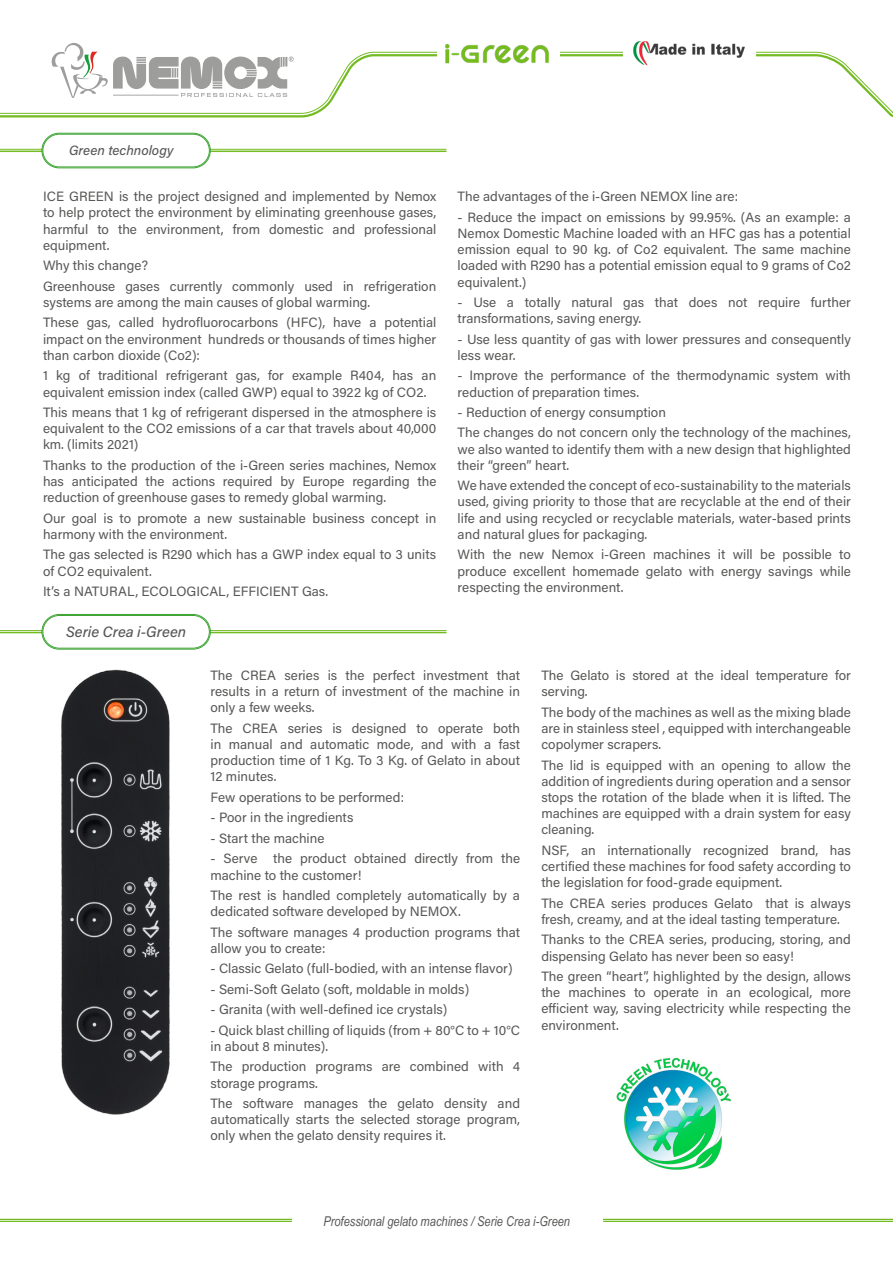
<style>
.page{position:relative;width:893px;height:1263px;background:#fff}
.page>*{position:absolute;margin:0;border:0;box-sizing:border-box;transform-origin:0 0}
.t1{font:15px "Acumin Variable Concept";letter-spacing:.005em;color:#575756}
.t2{font:13.5px/16.2px "Acumin Variable Concept";color:#575756}
.t3{font:italic 13.5px "Arial Narrow";color:#575756}
</style>
<div class="page">
<hr style="left:0;top:1219px;width:893px;height:1px;background:#74bb23">
<hr style="left:0;top:1221px;width:893px;height:1px;background:#74bb23">
<svg style="left:0;top:53px;width:893px;height:65px"></svg>
<div style="left:623px;top:27px;width:133px;height:52px;background:#fff"></div>
<svg style="left:49px;top:43px;width:245px;height:55px"></svg>
<img style="left:633px;top:41px;width:112px;height:25px">
<div style="left:437px;top:35px;width:123px;height:35px;background:#fff"></div>
<img style="left:445px;top:44px;width:104px;height:20px">
<div style="left:292px;top:1207px;width:311px;height:29px;background:#fff;border-radius:14px"></div>
<img style="left:61px;top:670px;width:109px;height:445px">
<hr style="left:0;top:630px;width:446px;height:1px;background:#74bb23">
<hr style="left:0;top:632px;width:446px;height:1px;background:#74bb23">
<hr style="left:0;top:149px;width:446px;height:1px;background:#74bb23">
<hr style="left:0;top:151px;width:446px;height:1px;background:#74bb23">
<div style="left:43px;top:615px;width:167px;height:33px;background:#fff;border-radius:17px"></div>
<div style="left:42px;top:614px;width:168px;height:35px;border:1px solid #3fa535;border-radius:17px"></div>
<div style="left:43px;top:615px;width:167px;height:33px;border:1px solid #3fa535;border-radius:16px"></div>
<img style="left:616px;top:1057px;width:116px;height:113px">
<div style="left:43px;top:134px;width:167px;height:33px;background:#fff;border-radius:17px"></div>
<div style="left:42px;top:133px;width:168px;height:35px;border:1px solid #3fa535;border-radius:17px"></div>
<div style="left:43px;top:134px;width:167px;height:33px;border:1px solid #3fa535;border-radius:16px"></div>
<p class="t2" style="left:69px;top:142px;width:106px">Green technology</p>
<p class="t2" style="left:43px;top:188px;width:395px;text-align:justify">ICE GREEN is the project designed and implemented by Nemox to help protect the environment by eliminating greenhouse gases, harmful to the environment, from domestic and professional equipment.</p>
<p class="t2" style="left:43px;top:255px;width:395px;line-height:20.4px">Why this change?<br>Greenhouse gases currently commonly used in refrigeration</p>
<p class="t2" style="left:43px;top:292px;width:395px;line-height:20.4px">systems are among the main causes of global warming.<br>These gas, called hydrofluorocarbons (HFC), have a potential</p>
<p class="t2" style="left:43px;top:330px;width:395px">impact on the environment hundreds or thousands of times higher than carbon dioxide (Co2):</p>
<p class="t2" style="left:43px;top:367px;width:395px">1 kg of traditional refrigerant gas, for example R404, has an equivalent emission index (called GWP) equal to 3922 kg of CO2.</p>
<p class="t2" style="left:43px;top:404px;width:395px;text-align:justify">This means that 1 kg of refrigerant dispersed in the atmosphere is equivalent to the CO2 emissions of a car that travels about 40,000 km. (limits 2021)</p>
<p class="t2" style="left:43px;top:456px;width:395px;text-align:justify">Thanks to the production of the i-Green series machines, Nemox has anticipated the actions required by Europe regarding the reduction of greenhouse gases to remedy global warming.</p>
<p class="t2" style="left:43px;top:509px;width:395px">Our goal is to promote a new sustainable business concept in harmony with the environment.</p>
<p class="t2" style="left:43px;top:546px;width:395px">The gas selected is R290 which has a GWP index equal to 3 units of CO2 equivalent.</p>
<p class="t2" style="left:43px;top:583px;width:287px">It’s a NATURAL, ECOLOGICAL, EFFICIENT Gas.</p>
<p class="t1" style="left:66px;top:622px;width:122px">Serie Crea i-Green</p>
<p class="t2" style="left:458px;top:188px;width:282px">The advantages of the i-Green NEMOX line are:</p>
<p class="t2" style="left:458px;top:208px;width:395px;text-align:justify">- Reduce the impact on emissions by 99.95%. (As an example: a Nemox Domestic Machine loaded with an HFC gas has a potential emission equal to 90 kg. of Co2 equivalent. The same machine loaded with R290 has a potential emission equal to 9 grams of Co2 equivalent.)</p>
<p class="t2" style="left:458px;top:294px;width:395px">- Use a totally natural gas that does not require further transformations, saving energy.</p>
<p class="t2" style="left:458px;top:330px;width:395px">- Use less quantity of gas with lower pressures and consequently less wear.</p>
<p class="t2" style="left:458px;top:367px;width:395px">- Improve the performance of the thermodynamic system with reduction of preparation times.</p>
<p class="t2" style="left:458px;top:402px;width:395px;line-height:20.4px">- Reduction of energy consumption<br>The changes do not concern only the technology of the machines,</p>
<p class="t2" style="left:458px;top:440px;width:395px">we also wanted to identify them with a new design that highlighted their “green” heart.</p>
<p class="t2" style="left:458px;top:477px;width:395px;text-align:justify">We have extended the concept of eco-sustainability to the materials used, giving priority to those that are recyclable at the end of their life and using recycled or recyclable materials, water-based prints and natural glues for packaging.</p>
<p class="t2" style="left:458px;top:546px;width:395px;text-align:justify">With the new Nemox i-Green machines it will be possible to produce excellent homemade gelato with energy savings while respecting the environment.</p>
<p class="t2" style="left:210px;top:667px;width:311px;text-align:justify">The CREA series is the perfect investment that results in a return of investment of the machine in only a few weeks.</p>
<p class="t2" style="left:210px;top:719px;width:311px;text-align:justify">The CREA series is designed to operate both in manual and automatic mode, and with a fast production time of 1 Kg. To 3 Kg. of Gelato in about 12 minutes.</p>
<p class="t2" style="left:210px;top:789px;width:195px">Few operations to be performed:</p>
<p class="t2" style="left:210px;top:809px;width:144px">- Poor in the ingredients</p>
<p class="t2" style="left:210px;top:829px;width:116px">- Start the machine</p>
<p class="t2" style="left:210px;top:850px;width:311px">- Serve the product obtained directly from the machine to the customer!</p>
<p class="t2" style="left:210px;top:887px;width:311px">The rest is handled completely automatically by a dedicated software developed by NEMOX.</p>
<p class="t2" style="left:210px;top:923px;width:311px">The software manages 4 production programs that allow you to create:</p>
<p class="t2" style="left:210px;top:960px;width:304px">- Classic Gelato (full-bodied, with an intense flavor)</p>
<p class="t2" style="left:210px;top:980px;width:260px">- Semi-Soft Gelato (soft, moldable in molds)</p>
<p class="t2" style="left:210px;top:1001px;width:238px">- Granita (with well-defined ice crystals)</p>
<p class="t2" style="left:210px;top:1021px;width:311px">- Quick blast chilling of liquids (from + 80°C to + 10°C in about 8 minutes).</p>
<p class="t2" style="left:210px;top:1058px;width:311px">The production programs are combined with 4 storage programs.</p>
<p class="t2" style="left:210px;top:1094px;width:311px;text-align:justify">The software manages the gelato density and automatically starts the selected storage program, only when the gelato density requires it.</p>
<p class="t2" style="left:541px;top:667px;width:311px">The Gelato is stored at the ideal temperature for serving.</p>
<p class="t2" style="left:541px;top:703px;width:311px;text-align:justify">The body of the machines as well as the mixing blade are in stainless steel , equipped with interchangeable copolymer scrapers.</p>
<p class="t2" style="left:541px;top:756px;width:311px;text-align:justify">The lid is equipped with an opening to allow the addition of ingredients during operation and a sensor stops the rotation of the blade when it is lifted. The machines are equipped with a drain system for easy cleaning.</p>
<p class="t2" style="left:541px;top:841px;width:311px;text-align:justify">NSF, an internationally recognized brand, has certified these machines for food safety according to the legislation for food-grade equipment.</p>
<p class="t2" style="left:541px;top:894px;width:311px">The CREA series produces Gelato that is always fresh, creamy, and at the ideal tasting temperature.</p>
<p class="t2" style="left:541px;top:931px;width:311px">Thanks to the CREA series, producing, storing, and dispensing Gelato has never been so easy!</p>
<p class="t2" style="left:541px;top:968px;width:311px;text-align:justify">The green “heart”, highlighted by the design, allows the machines to operate in an ecological, more efficient way, saving electricity while respecting the environment.</p>
<p class="t3" style="left:323px;top:1211px;width:248px">Professional gelato machines / Serie Crea i-Green</p>
</div>
